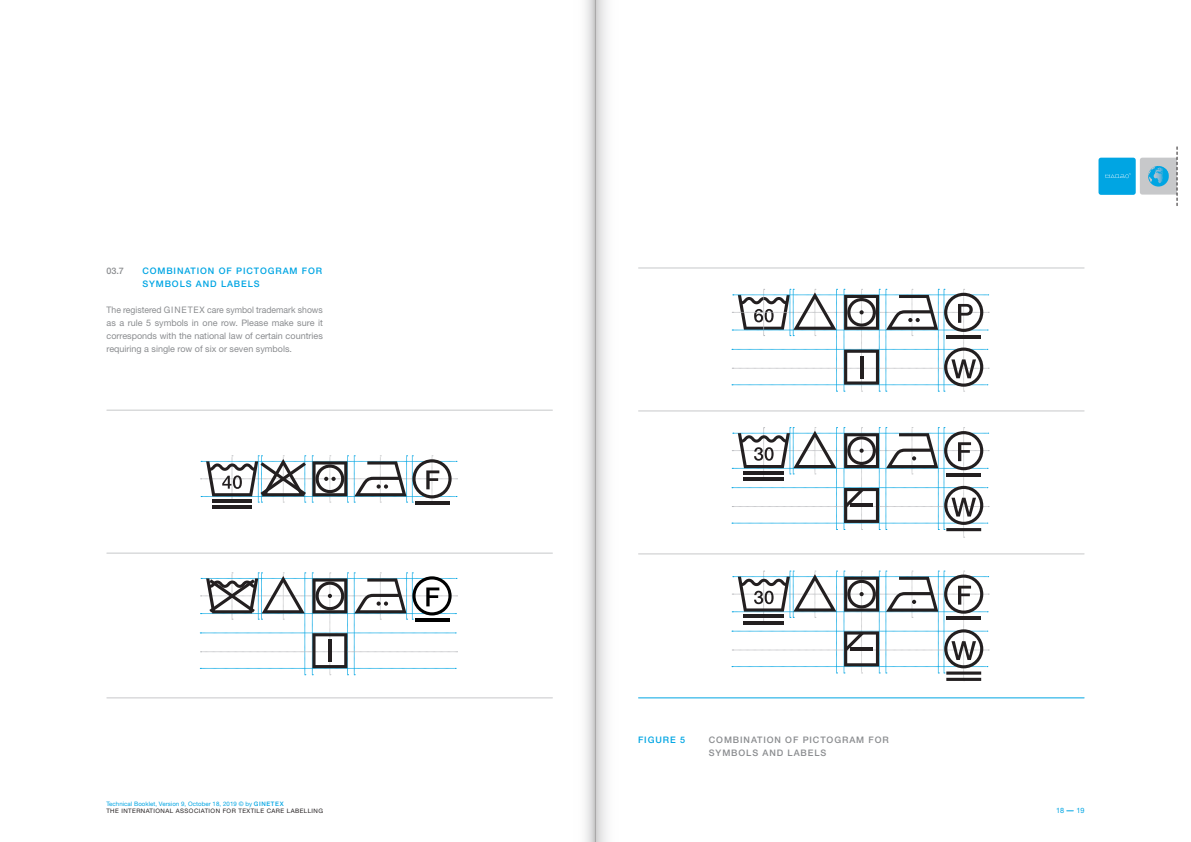
<style>
.page{position:relative;width:1191px;height:842px;background:#fff}
.page>*{position:absolute;margin:0;border:0;box-sizing:border-box;transform-origin:0 0}
.nl_fliess_block{font:9px/13px "Helvetica Neue LT Std";color:#8a8c8f;text-align:justify;scale:.96 1}
.fliesstext{font:500 9px "Helvetica Neue LT Std";letter-spacing:.1em;color:#00a5e3}
.Titel_gross{font:500 9px "Helvetica Neue LT Std";letter-spacing:.1em;color:#8a8c8f}
.Titel_gross-2{font:500 9px "Helvetica Neue LT Std";letter-spacing:.1em;color:#00a5e3}
.fliesstext-2{font:500 9px "Helvetica Neue LT Std";color:#8a8c8f}
.tabelle_inhalt{font:7.3px "Helvetica Neue LT Std";color:#00a5e3}
.t1{font:6.1px/7.3px "Helvetica Neue LT Std";letter-spacing:.07em;color:#231f20}
.s1{color:#00a5e3}
.s2{font-weight:500;color:#00a5e3}
</style>
<div class="page">
<div style="left:1139px;top:158px;width:49px;height:37px;background:#c7c8ca;border-radius:2px"></div>
<svg style="left:1148px;top:166px;width:20px;height:21px"></svg>
<svg style="left:1151px;top:167px;width:8px;height:3px"></svg>
<div style="left:1177px;top:150px;width:14px;height:68px;background:#fff"></div>
<svg style="left:1176px;top:147px;width:1px;height:59px"></svg>
<div style="left:1098px;top:158px;width:37px;height:37px;background:#00a5e3;border-radius:3px"></div>
<svg style="left:1105px;top:173px;width:25px;height:5px"></svg>
<hr style="left:638px;top:697px;width:446px;height:1px;background:#00a5e3">
<hr style="left:638px;top:267px;width:446px;height:1px;background:#c7c8ca">
<hr style="left:638px;top:553px;width:446px;height:1px;background:#c7c8ca">
<hr style="left:638px;top:410px;width:446px;height:1px;background:#c7c8ca">
<svg style="left:732px;top:289px;width:257px;height:103px"></svg>
<hr style="left:860px;top:356px;width:3px;height:22px;background:#231f20">
<hr style="left:107px;top:410px;width:445px;height:1px;background:#c7c8ca">
<hr style="left:107px;top:553px;width:445px;height:1px;background:#c7c8ca">
<hr style="left:107px;top:697px;width:445px;height:1px;background:#c7c8ca">
<svg style="left:200px;top:456px;width:257px;height:49px"></svg>
<hr style="left:212px;top:499px;width:40px;height:4px;background:#231f20">
<hr style="left:212px;top:506px;width:40px;height:3px;background:#231f20">
<svg style="left:732px;top:571px;width:257px;height:110px"></svg>
<hr style="left:744px;top:615px;width:40px;height:3px;background:#231f20">
<hr style="left:744px;top:621px;width:40px;height:3px;background:#231f20">
<svg style="left:732px;top:427px;width:257px;height:111px"></svg>
<hr style="left:744px;top:471px;width:40px;height:3px;background:#231f20">
<hr style="left:744px;top:478px;width:40px;height:3px;background:#231f20">
<svg style="left:200px;top:573px;width:257px;height:102px"></svg>
<div style="left:595px;top:0;width:24px;height:842px;background:linear-gradient(to right,#dadadb,#fff)"></div>
<div style="left:571px;top:0;width:24px;height:842px;background:linear-gradient(to right,#fff,#dcdcdc)"></div>
<p class="fliesstext-2" style="left:106px;top:266px;width:19px">03.7</p>
<p class="fliesstext" style="left:142px;top:266px;width:181px">COMBINATION OF PICTOGRAM FOR</p>
<p class="fliesstext" style="left:142px;top:279px;width:119px">SYMBOLS AND LABELS</p>
<p class="nl_fliess_block" style="left:107px;top:304px;width:227px">The registered GINETEX care symbol trademark shows as a rule 5 symbols in one row. Please make sure it corresponds with the national law of certain countries requiring a single row of six or seven symbols.</p>
<p class="Titel_gross-2" style="left:638px;top:734px;width:48px">FIGURE 5</p>
<p class="Titel_gross" style="left:709px;top:734px;width:181px">COMBINATION OF PICTOGRAM FOR</p>
<p class="Titel_gross" style="left:709px;top:747px;width:119px">SYMBOLS AND LABELS</p>
<p class="t1" style="left:106px;top:800px;width:218px"><span class="s1">Technical Booklet, Version 9, October 18, 2019 © by</span> <span class="s2">GINETEX<br></span>THE INTERNATIONAL ASSOCIATION FOR TEXTILE CARE LABELLING</p>
<p class="tabelle_inhalt" style="left:1056px;top:806px;width:10px">18</p>
<p class="tabelle_inhalt" style="left:1076px;top:806px;width:10px">19</p>
</div>
